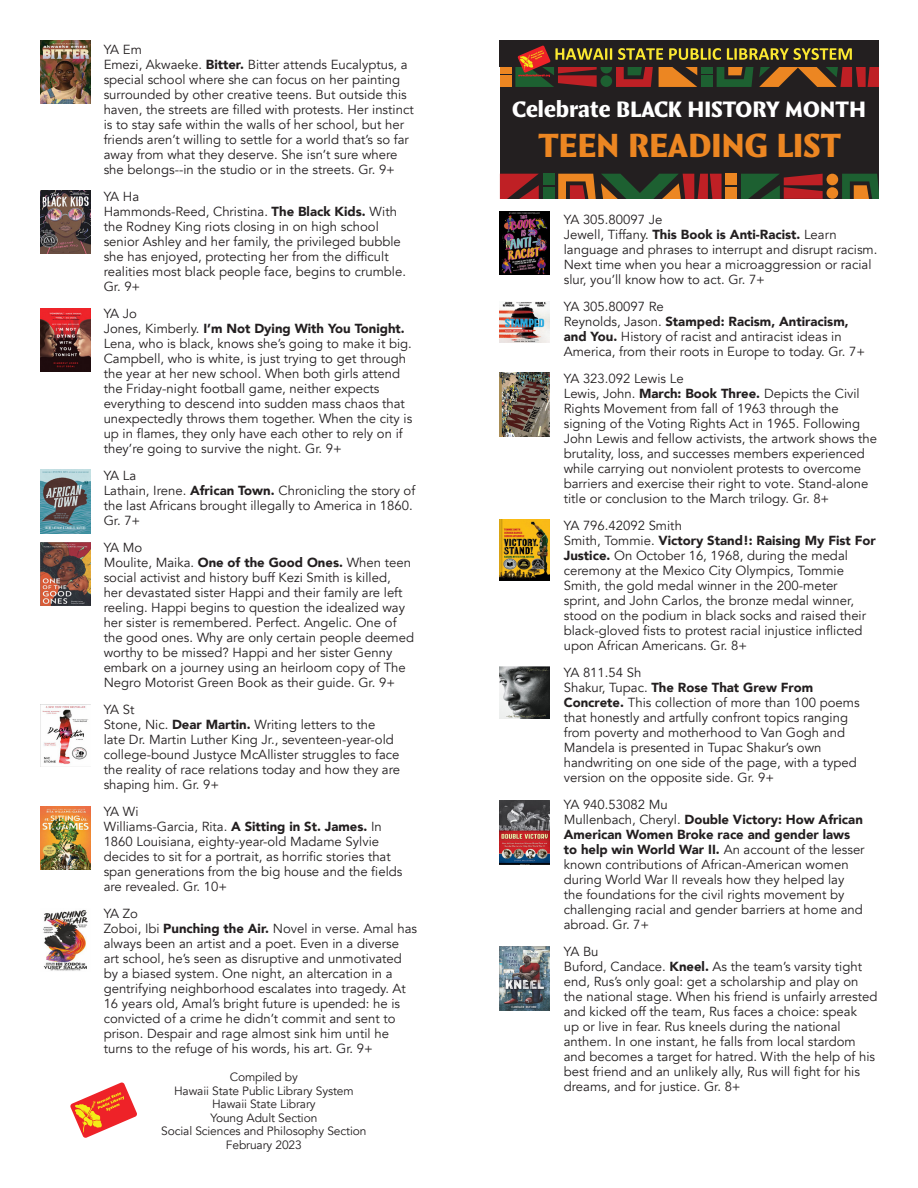
<style>
.page{position:relative;width:918px;height:1188px;background:#fff}
.page>*{position:absolute;margin:0;border:0;box-sizing:border-box;transform-origin:0 0}
.t1{font:900 36px "Comma Base";color:#ec8622}
.t2{font:900 24px "Comma Base";color:#fff}
.t3{font:13.2px/15px "Avenir";color:#231f20}
.t4{font:900 13.2px "Avenir";color:#231f20}
.t5{font:12px "Avenir";letter-spacing:-.01em;color:#231f20}
.s1{font-weight:900}
.s2{font-weight:400}
</style>
<div class="page">
<svg style="left:70px;top:1082px;width:67px;height:56px"></svg>
<img style="left:500px;top:211px;width:50px;height:64px">
<img style="left:500px;top:301px;width:50px;height:42px">
<img style="left:500px;top:373px;width:49px;height:63px">
<img style="left:500px;top:520px;width:49px;height:61px">
<img style="left:500px;top:667px;width:49px;height:51px">
<img style="left:500px;top:801px;width:49px;height:63px">
<img style="left:500px;top:947px;width:49px;height:63px">
<img style="left:40px;top:40px;width:50px;height:64px">
<img style="left:40px;top:191px;width:50px;height:63px">
<img style="left:40px;top:309px;width:50px;height:63px">
<img style="left:40px;top:470px;width:50px;height:63px">
<img style="left:40px;top:542px;width:50px;height:64px">
<img style="left:40px;top:704px;width:50px;height:63px">
<img style="left:40px;top:806px;width:50px;height:63px">
<img style="left:43px;top:910px;width:45px;height:61px">
<div style="left:500px;top:63px;width:378px;height:136px;background:#231f20"></div>
<div style="left:500px;top:63px;width:12px;height:10px;background:#ec8622"></div>
<div style="left:500px;top:75px;width:12px;height:12px;background:#ec8622"></div>
<svg style="left:842px;top:174px;width:37px;height:25px"></svg>
<div style="left:827px;top:174px;width:11px;height:11px;background:#ec8622;border-radius:50%"></div>
<div style="left:827px;top:187px;width:11px;height:12px;background:#ec8622;border-radius:50%"></div>
<svg style="left:741px;top:174px;width:82px;height:25px"></svg>
<svg style="left:500px;top:174px;width:39px;height:25px"></svg>
<svg style="left:558px;top:174px;width:164px;height:25px"></svg>
<div style="left:725px;top:187px;width:12px;height:12px;background:#ec8622"></div>
<div style="left:725px;top:174px;width:12px;height:11px;background:#ec8622"></div>
<div style="left:543px;top:187px;width:11px;height:12px;background:#1d6031"></div>
<div style="left:543px;top:174px;width:11px;height:11px;background:#1d6031"></div>
<div style="left:500px;top:40px;width:379px;height:28px;background:#231f20"></div>
<svg style="left:515px;top:45px;width:364px;height:42px"></svg>
<img style="left:526px;top:74px;width:24px;height:3px">
<p class="t3" style="left:104px;top:42px;width:40px">YA Em</p>
<p class="t3" style="left:104px;top:57px;width:312px">Emezi, Akwaeke. <span class="s1">Bitter.</span> Bitter attends Eucalyptus, a special school where she can focus on her painting surrounded by other creative teens. But outside this haven, the streets are filled with protests. Her instinct is to stay safe within the walls of her school, but her friends aren’t willing to settle for a world that’s so far away from what they deserve. She isn’t sure where she belongs--in the studio or in the streets. Gr. 9+</p>
<p class="t3" style="left:104px;top:189px;width:37px">YA Ha</p>
<p class="t3" style="left:104px;top:204px;width:304px">Hammonds-Reed, Christina. <span class="s1">The Black Kids.</span> With the Rodney King riots closing in on high school senior Ashley and her family, the privileged bubble she has enjoyed, protecting her from the difficult realities most black people face, begins to crumble.<br>Gr. 9+</p>
<p class="t3" style="left:104px;top:306px;width:35px">YA Jo</p>
<p class="t3" style="left:104px;top:321px;width:310px">Jones, Kimberly. <span class="s1">I’m Not Dying With You Tonight.<br></span>Lena, who is black, knows she’s going to make it big.<br>Campbell, who is white, is just trying to get through the year at her new school. When both girls attend the Friday-night football game, neither expects everything to descend into sudden mass chaos that unexpectedly throws them together. When the city is up in flames, they only have each other to rely on if they’re going to survive the night. Gr. 9+</p>
<p class="t3" style="left:104px;top:468px;width:34px">YA La</p>
<p class="t3" style="left:104px;top:483px;width:313px">Lathain, Irene. <span class="s1">African Town.</span> Chronicling the story of the last Africans brought illegally to America in 1860.<br>Gr. 7+</p>
<p class="t3" style="left:104px;top:540px;width:40px">YA Mo</p>
<p class="t3" style="left:104px;top:555px;width:312px">Moulite, Maika. <span class="s1">One of the Good Ones.</span> When teen social activist and history buff Kezi Smith is killed,<br>her devastated sister Happi and their family are left reeling. Happi begins to question the idealized way her sister is remembered. Perfect. Angelic. One of the good ones. Why are only certain people deemed worthy to be missed? Happi and her sister Genny embark on a journey using an heirloom copy of The Negro Motorist Green Book as their guide. Gr. 9+</p>
<p class="t3" style="left:104px;top:702px;width:32px">YA St</p>
<p class="t3" style="left:104px;top:717px;width:298px">Stone, Nic. <span class="s1">Dear Martin.</span> Writing letters to the late Dr. Martin Luther King Jr., seventeen-year-old college-bound Justyce McAllister struggles to face the reality of race relations today and how they are shaping him. Gr. 9+</p>
<p class="t3" style="left:104px;top:804px;width:37px">YA Wi</p>
<p class="t3" style="left:104px;top:819px;width:300px">Williams-Garcia, Rita. <span class="s1">A Sitting in St. James.</span> In 1860 Louisiana, eighty-year-old Madame Sylvie decides to sit for a portrait, as horrific stories that span generations from the big house and the fields are revealed. Gr. 10+</p>
<p class="t3" style="left:104px;top:906px;width:36px">YA Zo</p>
<p class="t3" style="left:104px;top:921px;width:315px">Zoboi, Ibi <span class="s1">Punching the Air.</span> Novel in verse. Amal has always been an artist and a poet. Even in a diverse art school, he’s seen as disruptive and unmotivated by a biased system. One night, an altercation in a gentrifying neighborhood escalates into tragedy. At 16 years old, Amal’s bright future is upended: he is convicted of a crime he didn’t commit and sent to prison. Despair and rage almost sink him until he turns to the refuge of his words, his art. Gr. 9+</p>
<p class="t5" style="left:230px;top:1070px;width:70px">Compiled by</p>
<p class="t5" style="left:174px;top:1083px;width:181px">Hawaii State Public Library System</p>
<p class="t5" style="left:212px;top:1097px;width:105px">Hawaii State Library</p>
<p class="t5" style="left:210px;top:1110px;width:108px">Young Adult Section</p>
<p class="t5" style="left:161px;top:1124px;width:207px">Social Sciences and Philosophy Section</p>
<p class="t5" style="left:226px;top:1137px;width:77px">February 2023</p>
<p class="t2" style="left:512px;top:96px;width:355px">Celebrate BLACK HISTORY MONTH</p>
<p class="t1" style="left:538px;top:125px;width:304px">TEEN READING LIST</p>
<p class="t3" style="left:564px;top:213px;width:100px">YA 305.80097 Je</p>
<p class="t4" style="left:564px;top:223px;width:274px"><span class="s2">Jewell, Tiffany.</span> This Book is Anti-Racist. <span class="s2">Learn</span></p>
<p class="t3" style="left:564px;top:243px;width:315px">language and phrases to interrupt and disrupt racism.<br>Next time when you hear a microaggression or racial slur, you’ll know how to act. Gr. 7+</p>
<p class="t3" style="left:564px;top:300px;width:101px">YA 305.80097 Re</p>
<p class="t3" style="left:564px;top:315px;width:303px">Reynolds, Jason. <span class="s1">Stamped: Racism, Antiracism, and You.</span> History of racist and antiracist ideas in<br>America, from their roots in Europe to today. Gr. 7+</p>
<p class="t3" style="left:564px;top:372px;width:121px">YA 323.092 Lewis Le</p>
<p class="t3" style="left:564px;top:387px;width:315px">Lewis, John. <span class="s1">March: Book Three.</span> Depicts the Civil Rights Movement from fall of 1963 through the signing of the Voting Rights Act in 1965. Following John Lewis and fellow activists, the artwork shows the brutality, loss, and successes members experienced while carrying out nonviolent protests to overcome barriers and exercise their right to vote. Stand-alone title or conclusion to the March trilogy. Gr. 8+</p>
<p class="t3" style="left:564px;top:519px;width:120px">YA 796.42092 Smith</p>
<p class="t3" style="left:564px;top:534px;width:314px">Smith, Tommie. <span class="s1">Victory Stand!: Raising My Fist For Justice.</span> On October 16, 1968, during the medal ceremony at the Mexico City Olympics, Tommie Smith, the gold medal winner in the 200-meter sprint, and John Carlos, the bronze medal winner, stood on the podium in black socks and raised their black-gloved fists to protest racial injustice inflicted upon African Americans. Gr. 8+</p>
<p class="t3" style="left:564px;top:666px;width:79px">YA 811.54 Sh</p>
<p class="t3" style="left:564px;top:681px;width:297px">Shakur, Tupac. <span class="s1">The Rose That Grew From Concrete.</span> This collection of more than 100 poems that honestly and artfully confront topics ranging from poverty and motherhood to Van Gogh and Mandela is presented in Tupac Shakur’s own handwriting on one side of the page, with a typed version on the opposite side. Gr. 9+</p>
<p class="t3" style="left:564px;top:798px;width:105px">YA 940.53082 Mu</p>
<p class="t3" style="left:564px;top:813px;width:302px">Mullenbach, Cheryl. <span class="s1">Double Victory: How African American Women Broke race and gender laws to help win World War II.</span> An account of the lesser known contributions of African-American women during World War II reveals how they helped lay the foundations for the civil rights movement by challenging racial and gender barriers at home and abroad. Gr. 7+</p>
<p class="t3" style="left:564px;top:945px;width:36px">YA Bu</p>
<p class="t3" style="left:564px;top:960px;width:315px">Buford, Candace. <span class="s1">Kneel.</span> As the team’s varsity tight end, Rus’s only goal: get a scholarship and play on the national stage. When his friend is unfairly arrested and kicked off the team, Rus faces a choice: speak<br>up or live in fear. Rus kneels during the national anthem. In one instant, he falls from local stardom and becomes a target for hatred. With the help of his best friend and an unlikely ally, Rus will fight for his dreams, and for justice. Gr. 8+</p>
</div>
